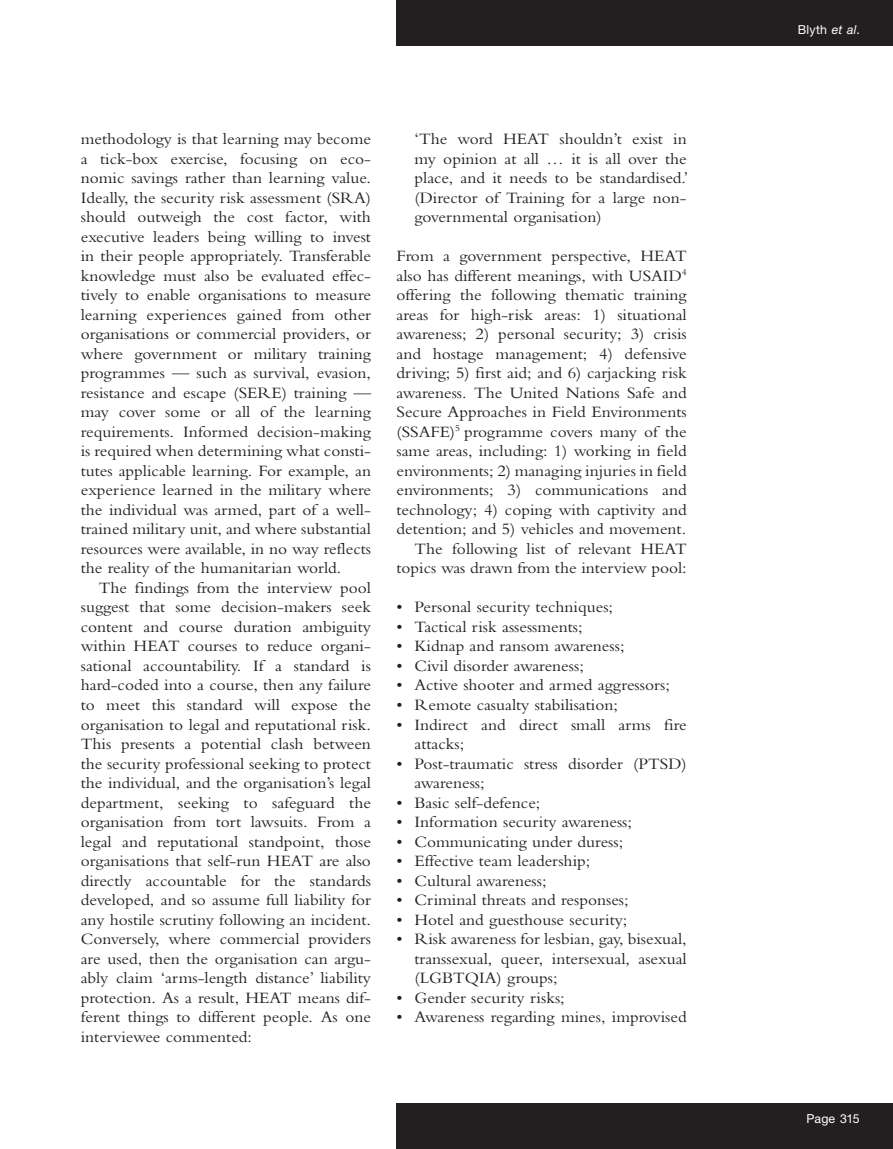
<style>
.page{position:relative;width:893px;height:1149px;background:#fff}
.page>*{position:absolute;margin:0;border:0;box-sizing:border-box;transform-origin:0 0}
.text_indent{font:16.5px/19.5px "Bembo MT Pro";color:#231f20;text-align:justify;scale:1.05 1}
.text_sp_ab{font:16.5px/19.5px "Bembo MT Pro";color:#231f20;text-align:justify;scale:1.05 1}
.extract{font:16.5px/19.5px "Bembo MT Pro";color:#231f20;text-align:justify;scale:1.05 1}
.t1{font:12.3px "Helvetica Neue LT Pro";letter-spacing:.01em;color:#fff}
.s1{font-style:italic}
</style>
<div class="page">
<div style="left:397px;top:0;width:496px;height:46px;background:#231f20"></div>
<div style="left:397px;top:1103px;width:496px;height:45px;background:#231f20"></div>
<p class="text_indent" style="left:81px;top:129px;width:278px">methodology is that learning may become a tick-box exercise, focusing on eco&shy;nomic savings rather than learning value.<br>Ideally, the security risk assessment (SRA) should outweigh the cost factor, with executive leaders being willing to invest in their people appropriately. Transferable knowledge must also be evaluated effec&shy;tively to enable organisations to measure learning experiences gained from other organisations or commercial providers, or where government or military training programmes — such as survival, evasion, resistance and escape (SERE) training — may cover some or all of the learning requirements. Informed decision-making is required when determining what consti&shy;tutes applicable learning. For example, an experience learned in the military where the individual was armed, part of a well&shy;trained military unit, and where substantial resources were available, in no way reflects the reality of the humanitarian world.</p>
<p class="text_indent" style="left:81px;top:577px;width:278px;text-indent:18px">The findings from the interview pool suggest that some decision-makers seek content and course duration ambiguity within HEAT courses to reduce organi&shy;sational accountability. If a standard is hard-coded into a course, then any failure to meet this standard will expose the organisation to legal and reputational risk.<br>This presents a potential clash between the security professional seeking to protect the individual, and the organisation’s legal department, seeking to safeguard the organisation from tort lawsuits. From a legal and reputational standpoint, those organisations that self-run HEAT are also directly accountable for the standards developed, and so assume full liability for any hostile scrutiny following an incident.<br>Conversely, where commercial providers are used, then the organisation can argu&shy;ably claim ‘arms-length distance’ liability protection. As a result, HEAT means dif&shy;ferent things to different people. As one interviewee commented:</p>
<p class="extract" style="left:414px;top:129px;width:262px">‘The word HEAT shouldn’t exist in my opinion at all … it is all over the place, and it needs to be standardised.’ (Director of Training for a large non&shy;governmental organisation)</p>
<p class="text_sp_ab" style="left:396px;top:246px;width:278px">From a government perspective, HEAT also has different meanings, with USAID<sup>4 </sup>offering the following thematic training areas for high-risk areas: 1) situational awareness; 2) personal security; 3) crisis and hostage management; 4) defensive driving; 5) first aid; and 6) carjacking risk awareness. The United Nations Safe and Secure Approaches in Field Environments (SSAFE)<sup>5</sup> programme covers many of the same areas, including: 1) working in field environments; 2) managing injuries in field environments; 3) communications and technology; 4) coping with captivity and detention; and 5) vehicles and movement.</p>
<p class="text_indent" style="left:396px;top:538px;width:278px;text-align:right">The following list of relevant HEAT topics was drawn from the interview pool:</p>
<p class="text_indent" style="left:396px;top:597px;width:208px">• Personal security techniques;</p>
<p class="text_indent" style="left:396px;top:616px;width:179px">• Tactical risk assessments;</p>
<p class="text_indent" style="left:396px;top:636px;width:219px">• Kidnap and ransom awareness;</p>
<p class="text_indent" style="left:396px;top:655px;width:180px">• Civil disorder awareness;</p>
<p class="text_indent" style="left:396px;top:675px;width:262px">• Active shooter and armed aggressors;</p>
<p class="text_indent" style="left:396px;top:694px;width:212px">• Remote casualty stabilisation;</p>
<p class="text_indent" style="left:414px;top:714px;width:261px;text-indent:-18px">• Indirect and direct small arms fire attacks;</p>
<p class="text_indent" style="left:414px;top:753px;width:261px;text-indent:-18px">• Post-traumatic stress disorder (PTSD) awareness;</p>
<p class="text_indent" style="left:396px;top:792px;width:139px">• Basic self-defence;</p>
<p class="text_indent" style="left:396px;top:811px;width:226px">• Information security awareness;</p>
<p class="text_indent" style="left:396px;top:831px;width:217px">• Communicating under duress;</p>
<p class="text_indent" style="left:396px;top:850px;width:186px">• Effective team leadership;</p>
<p class="text_indent" style="left:396px;top:870px;width:144px">• Cultural awareness;</p>
<p class="text_indent" style="left:396px;top:889px;width:223px">• Criminal threats and responses;</p>
<p class="text_indent" style="left:396px;top:909px;width:221px">• Hotel and guesthouse security;</p>
<p class="text_indent" style="left:414px;top:928px;width:261px;text-indent:-18px">• Risk awareness for lesbian, gay, bisexual, transsexual, queer, intersexual, asexual (LGBTQIA) groups;</p>
<p class="text_indent" style="left:396px;top:987px;width:162px">• Gender security risks;</p>
<p class="text_indent" style="left:396px;top:1006px;width:278px">• Awareness regarding mines, improvised</p>
<p class="t1" style="left:798px;top:22px;width:63px">Blyth <span class="s1">et al</span>.</p>
<p class="t1" style="left:807px;top:1110px;width:55px">Page 315</p>
</div>
